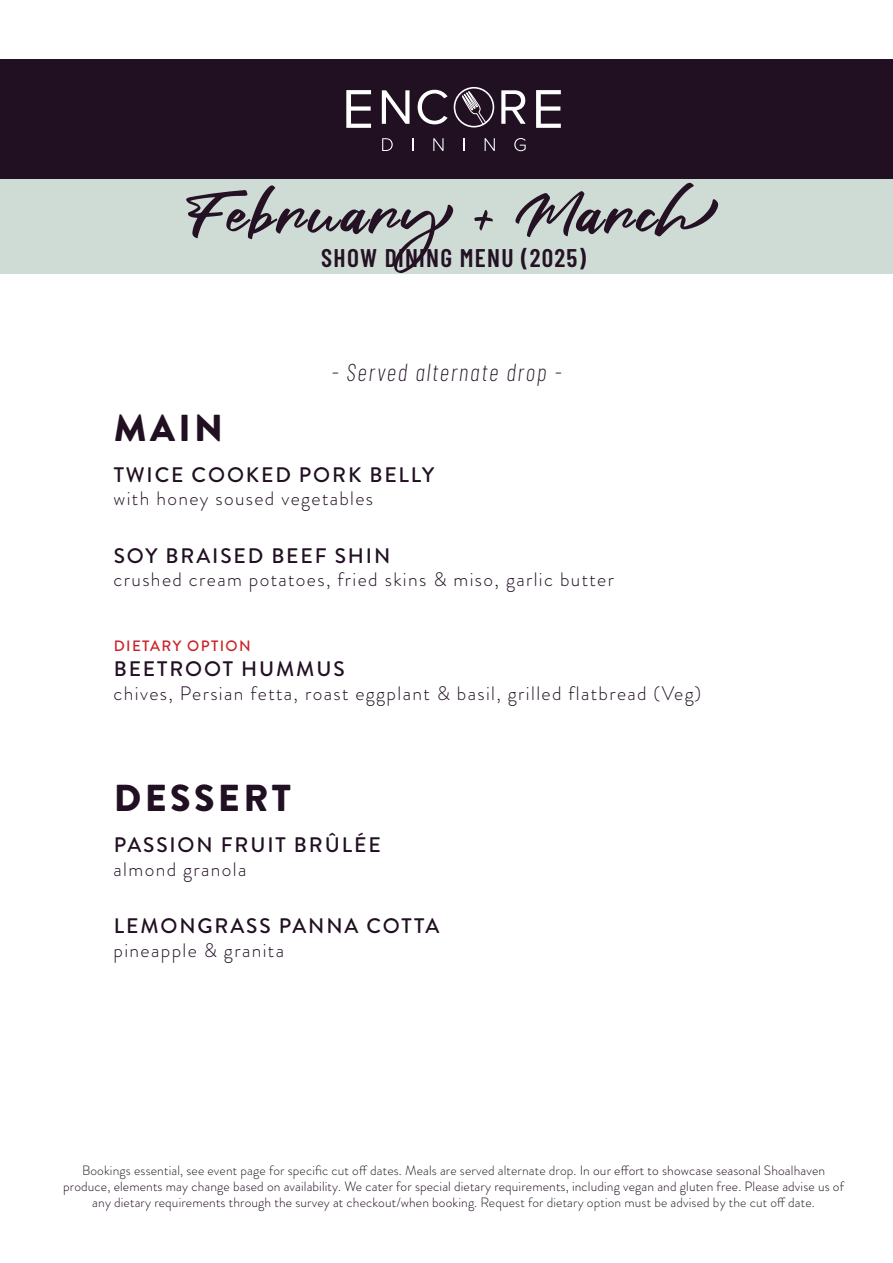
<style>
.page{position:relative;width:893px;height:1263px;background:#fff}
.page>*{position:absolute;margin:0;border:0;box-sizing:border-box;transform-origin:0 0}
.t1{font:58.5px "Fair Prosper";letter-spacing:.05em;color:#241224}
.t2{font:900 37.5px "Brandon Grotesque";letter-spacing:.09em;color:#210f22}
.t3{font:600 25.5px "Barlow Condensed";letter-spacing:.05em;color:#241224}
.t4{font:italic 200 24px "Barlow Condensed";letter-spacing:.07em;color:#210f22}
.t5{font:500 21px "Brandon Grotesque";letter-spacing:.09em;color:#210f22}
.t6{font:300 19.5px "Brandon Grotesque";letter-spacing:.07em;color:#210f22}
.t7{font:500 15px "Brandon Grotesque";letter-spacing:.09em;color:#cc2027}
.t8{font:300 13.5px/16.2px "Brandon Grotesque";letter-spacing:.01em;color:#210f22;text-align:center}
.s1{color:#231f20}
</style>
<div class="page">
<div style="left:0;top:59px;width:893px;height:120px;background:#210f22"></div>
<svg style="left:382px;top:90px;width:27px;height:34px"></svg>
<svg style="left:418px;top:90px;width:30px;height:34px"></svg>
<svg style="left:501px;top:90px;width:25px;height:34px"></svg>
<svg style="left:536px;top:90px;width:25px;height:38px"></svg>
<svg style="left:346px;top:90px;width:25px;height:38px"></svg>
<svg style="left:382px;top:138px;width:11px;height:13px"></svg>
<svg style="left:412px;top:138px;width:1px;height:13px"></svg>
<svg style="left:433px;top:138px;width:10px;height:13px"></svg>
<svg style="left:463px;top:138px;width:2px;height:13px"></svg>
<svg style="left:485px;top:138px;width:10px;height:13px"></svg>
<svg style="left:514px;top:138px;width:12px;height:13px"></svg>
<svg style="left:462px;top:91px;width:24px;height:34px"></svg>
<div style="left:454px;top:87px;width:40px;height:40px;border:2px solid #fff;border-radius:50%"></div>
<div style="left:0;top:179px;width:893px;height:95px;background:#cfdcd5"></div>
<p class="t1" style="left:187px;top:182px;width:535px">February + March</p>
<p class="t3" style="left:321px;top:240px;width:266px">SHOW DINING MENU (2025)</p>
<p class="t4" style="left:331px;top:355px;width:232px">- Served alternate drop -</p>
<p class="t2" style="left:114px;top:401px;width:111px">MAIN</p>
<p class="t5" style="left:114px;top:460px;width:322px">TWICE COOKED PORK BELLY</p>
<p class="t6" style="left:114px;top:485px;width:261px">with honey soused vegetables</p>
<p class="t5" style="left:114px;top:541px;width:278px">SOY BRAISED BEEF SHIN</p>
<p class="t6" style="left:114px;top:566px;width:502px">crushed cream potatoes, fried skins &amp; miso, garlic butter</p>
<p class="t7" style="left:114px;top:636px;width:138px">DIETARY OPTION</p>
<p class="t5" style="left:114px;top:655px;width:233px">BEETROOT HUMMUS</p>
<p class="t6" style="left:114px;top:680px;width:589px">chives, Persian fetta, roast eggplant &amp; basil, grilled flatbread (Veg)</p>
<p class="t2" style="left:114px;top:771px;width:179px">DESSERT</p>
<p class="t5" style="left:114px;top:830px;width:268px">PASSION FRUIT BRÛLÉE</p>
<p class="t6" style="left:114px;top:856px;width:134px">almond granola</p>
<p class="t5" style="left:114px;top:911px;width:327px">LEMONGRASS PANNA COTTA</p>
<p class="t6" style="left:114px;top:937px;width:172px">pineapple &amp; granita</p>
<p class="t8" style="left:63px;top:1162px;width:782px"><span class="s1">Bookings essential, see event page for specific cut off dates. Meals are served alternate drop.</span> In our effort to showcase seasonal Shoalhaven produce, elements may change based on availability. We cater for special dietary requirements, including vegan and gluten free. Please advise us of any dietary requirements through the survey at checkout/when booking. <span class="s1">Request for dietary option must be advised by the cut off date.</span></p>
</div>
